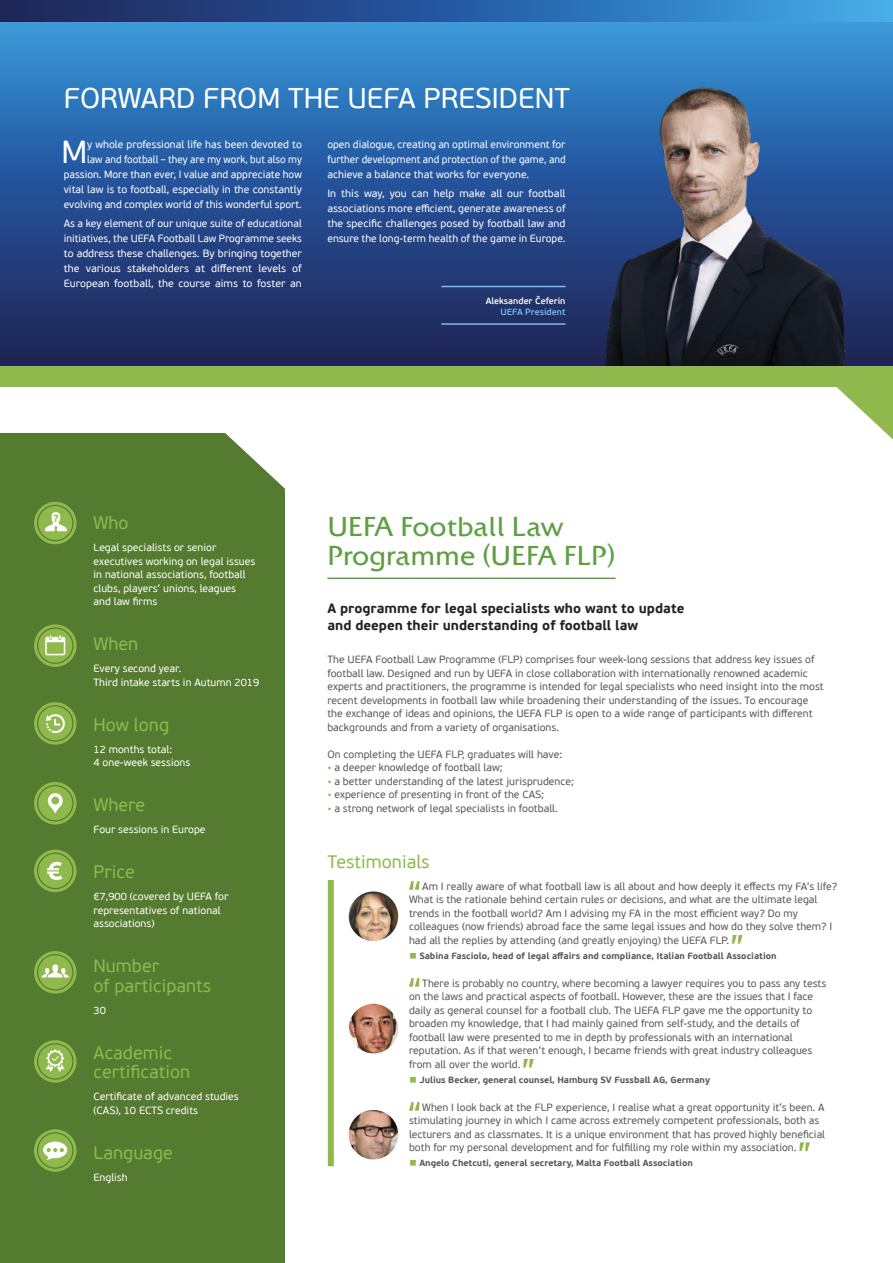
<style>
.page{position:relative;width:893px;height:1263px;background:#fff}
.page>*{position:absolute;margin:0;border:0;box-sizing:border-box;transform-origin:0 0}
.C-H4{font:31.95px "PF Beau Sans Pro";color:#fff}
.B-H1{font:28.5px/28.5px "UEFA Colosseum";color:#5e9f43}
.C-H1{font:28.5px "PF Beau Sans Pro";color:#fff}
.A-H3{font:18px/19.5px "PF Beau Sans Pro";color:#90b94d}
.C-H3{font:18px "PF Beau Sans Pro";color:#90b94d}
.C-H2{font:700 13.5px/16.5px "PF Beau Sans Pro";color:#222221}
.C-H4-2{font:10.5px/13.5px "PF Beau Sans Pro";color:#585857}
.C-H4-3{font:10.5px/15px "PF Beau Sans Pro";color:#fff;text-align:justify}
.A-H4_white{font:10.5px/13.5px "PF Beau Sans Pro";color:#fff}
.A-H4{font:10.5px "PF Beau Sans Pro";color:#fff}
.C-H4_white{font:10.5px "PF Beau Sans Pro";color:#fff}
.C-H4-4{font:700 9px "PF Beau Sans Pro";color:#585857}
.t1{font:600 9px/10.5px "PF Beau Sans Pro";color:#fff;text-align:right}
.s1{color:#77bfee}
.s2{color:#90b94d}
.s3{font-weight:400;color:#90b94d}
</style>
<div class="page">
<div style="left:0;top:365px;width:893px;height:22px;background:#90b94d"></div>
<div style="left:0;top:0;width:893px;height:365px;background:linear-gradient(to bottom,#3699e3,#1b1b53)"></div>
<div style="left:0;top:0;width:893px;height:21px;background:linear-gradient(to right,#181b56,#3ea5ea)"></div>
<svg style="left:836px;top:387px;width:57px;height:52px"></svg>
<div style="left:0;top:434px;width:285px;height:829px;background:#547b2f"></div>
<svg style="left:225px;top:433px;width:60px;height:56px"></svg>
<hr style="left:441px;top:286px;width:125px;height:1px;background:#77bfee">
<hr style="left:441px;top:323px;width:125px;height:2px;background:#77bfee">
<div style="left:328px;top:880px;width:6px;height:286px;background:#90b94d"></div>
<svg style="left:409px;top:881px;width:10px;height:9px"></svg>
<svg style="left:732px;top:935px;width:10px;height:9px"></svg>
<svg style="left:409px;top:978px;width:10px;height:9px"></svg>
<svg style="left:523px;top:1059px;width:11px;height:9px"></svg>
<svg style="left:409px;top:1102px;width:10px;height:9px"></svg>
<svg style="left:799px;top:1142px;width:11px;height:9px"></svg>
<img style="left:349px;top:891px;width:49px;height:50px;border-radius:25px">
<img style="left:349px;top:1004px;width:49px;height:49px;border-radius:25px">
<img style="left:349px;top:1110px;width:49px;height:49px;border-radius:25px">
<hr style="left:327px;top:578px;width:289px;height:1px;background:#5e9f43">
<svg style="left:34px;top:1040px;width:43px;height:43px"></svg>
<svg style="left:34px;top:782px;width:43px;height:42px"></svg>
<svg style="left:34px;top:702px;width:43px;height:43px"></svg>
<svg style="left:34px;top:624px;width:43px;height:43px"></svg>
<svg style="left:34px;top:502px;width:43px;height:42px"></svg>
<svg style="left:34px;top:951px;width:43px;height:42px"></svg>
<svg style="left:34px;top:850px;width:43px;height:42px"></svg>
<svg style="left:34px;top:1129px;width:43px;height:43px"></svg>
<img style="left:591px;top:75px;width:302px;height:290px">
<p class="C-H1" style="left:64px;top:81px;width:508px">FORWARD FROM THE UEFA PRESIDENT</p>
<p class="C-H4" style="left:61px;top:133px;width:27px">M</p>
<p class="C-H4-3" style="left:64px;top:137px;width:240px;text-align:right">y whole professional life has been devoted to<br>law and football – they are my work, but also my passion. More than ever, I value and appreciate how vital law is to football, especially in the constantly evolving and complex world of this wonderful sport.</p>
<p class="C-H4-3" style="left:64px;top:216px;width:240px">As a key element of our unique suite of educational initiatives, the UEFA Football Law Programme seeks to address these challenges. By bringing together the various stakeholders at different levels of European football, the course aims to foster an</p>
<p class="C-H4-3" style="left:327px;top:137px;width:240px">open dialogue, creating an optimal environment for further development and protection of the game, and achieve a balance that works for everyone.</p>
<p class="C-H4-3" style="left:327px;top:186px;width:240px">In this way, you can help make all our football associations more efficient, generate awareness of the specific challenges posed by football law and ensure the long-term health of the game in Europe.</p>
<p class="t1" style="left:486px;top:296px;width:81px">Aleksander Čeferin<br><span class="s1">UEFA President</span></p>
<p class="C-H3" style="left:94px;top:513px;width:37px">Who</p>
<p class="A-H4_white" style="left:94px;top:541px;width:163px">Legal specialists or senior executives working on legal issues in national associations, football clubs, players’ unions, leagues and law firms</p>
<p class="A-H3" style="left:94px;top:635px;width:46px">When</p>
<p class="A-H4_white" style="left:94px;top:662px;width:167px">Every second year.<br>Third intake starts in Autumn 2019</p>
<p class="A-H3" style="left:94px;top:715px;width:77px">How long</p>
<p class="A-H4_white" style="left:94px;top:742px;width:98px">12 months total:<br>4 one-week sessions</p>
<p class="A-H3" style="left:94px;top:796px;width:53px">Where</p>
<p class="A-H4" style="left:94px;top:823px;width:114px">Four sessions in Europe</p>
<p class="A-H3" style="left:94px;top:863px;width:43px">Price</p>
<p class="A-H4_white" style="left:94px;top:890px;width:136px">€7,900 (covered by UEFA for representatives of national associations)</p>
<p class="A-H3" style="left:94px;top:957px;width:119px">Number<br>of participants</p>
<p class="A-H4_white" style="left:94px;top:1004px;width:14px">30</p>
<p class="A-H3" style="left:94px;top:1043px;width:98px">Academic certification</p>
<p class="A-H4_white" style="left:94px;top:1090px;width:147px">Certificate of advanced studies (CAS), 10 ECTS credits</p>
<p class="C-H3" style="left:94px;top:1142px;width:81px">Language</p>
<p class="C-H4_white" style="left:94px;top:1171px;width:36px">English</p>
<p class="B-H1" style="left:327px;top:513px;width:290px">UEFA Football Law<br>Programme (UEFA FLP)</p>
<p class="C-H2" style="left:327px;top:601px;width:358px">A programme for legal specialists who want to update and deepen their understanding of football law</p>
<p class="C-H4-2" style="left:327px;top:653px;width:498px">The UEFA Football Law Programme (FLP) comprises four week-long sessions that address key issues of football law. Designed and run by UEFA in close collaboration with internationally renowned academic experts and practitioners, the programme is intended for legal specialists who need insight into the most recent developments in football law while broadening their understanding of the issues. To encourage the exchange of ideas and opinions, the UEFA FLP is open to a wide range of participants with different backgrounds and from a variety of organisations.</p>
<p class="C-H4-2" style="left:327px;top:747px;width:236px">On completing the UEFA FLP, graduates will have:</p>
<p class="C-H4-2" style="left:327px;top:761px;width:176px"><span class="s2">•</span> a deeper knowledge of football law;</p>
<p class="C-H4-2" style="left:327px;top:774px;width:248px"><span class="s2">•</span> a better understanding of the latest jurisprudence;</p>
<p class="C-H4-2" style="left:327px;top:788px;width:218px"><span class="s2">•</span> experience of presenting in front of the CAS;</p>
<p class="C-H4-2" style="left:327px;top:801px;width:232px"><span class="s2">•</span> a strong network of legal specialists in football.</p>
<p class="C-H3" style="left:327px;top:851px;width:104px">Testimonials</p>
<p class="C-H4-2" style="left:409px;top:879px;width:430px;text-indent:13px">Am I really aware of what football law is all about and how deeply it effects my FA’s life?<br>What is the rationale behind certain rules or decisions, and what are the ultimate legal trends in the football world? Am I advising my FA in the most efficient way? Do my colleagues (now friends) abroad face the same legal issues and how do they solve them? I had all the replies by attending (and greatly enjoying) the UEFA FLP.</p>
<p class="C-H4-4" style="left:409px;top:950px;width:369px"><span class="s3">■</span> Sabina Fasciolo, head of legal affairs and compliance, Italian Football Association</p>
<p class="C-H4-2" style="left:409px;top:976px;width:419px;text-indent:13px">There is probably no country, where becoming a lawyer requires you to pass any tests on the laws and practical aspects of football. However, these are the issues that I face daily as general counsel for a football club. The UEFA FLP gave me the opportunity to broaden my knowledge, that I had mainly gained from self-study, and the details of football law were presented to me in depth by professionals with an international reputation. As if that weren’t enough, I became friends with great industry colleagues from all over the world.</p>
<p class="C-H4-4" style="left:409px;top:1074px;width:302px"><span class="s3">■</span> Julius Becker, general counsel, Hamburg SV Fussball AG, Germany</p>
<p class="C-H4-2" style="left:409px;top:1100px;width:418px;text-indent:13px">When I look back at the FLP experience, I realise what a great opportunity it’s been. A stimulating journey in which I came across extremely competent professionals, both as lecturers and as classmates. It is a unique environment that has proved highly beneficial both for my personal development and for fulfilling my role within my association.</p>
<p class="C-H4-4" style="left:409px;top:1157px;width:285px"><span class="s3">■</span> Angelo Chetcuti, general secretary, Malta Football Association</p>
</div>
